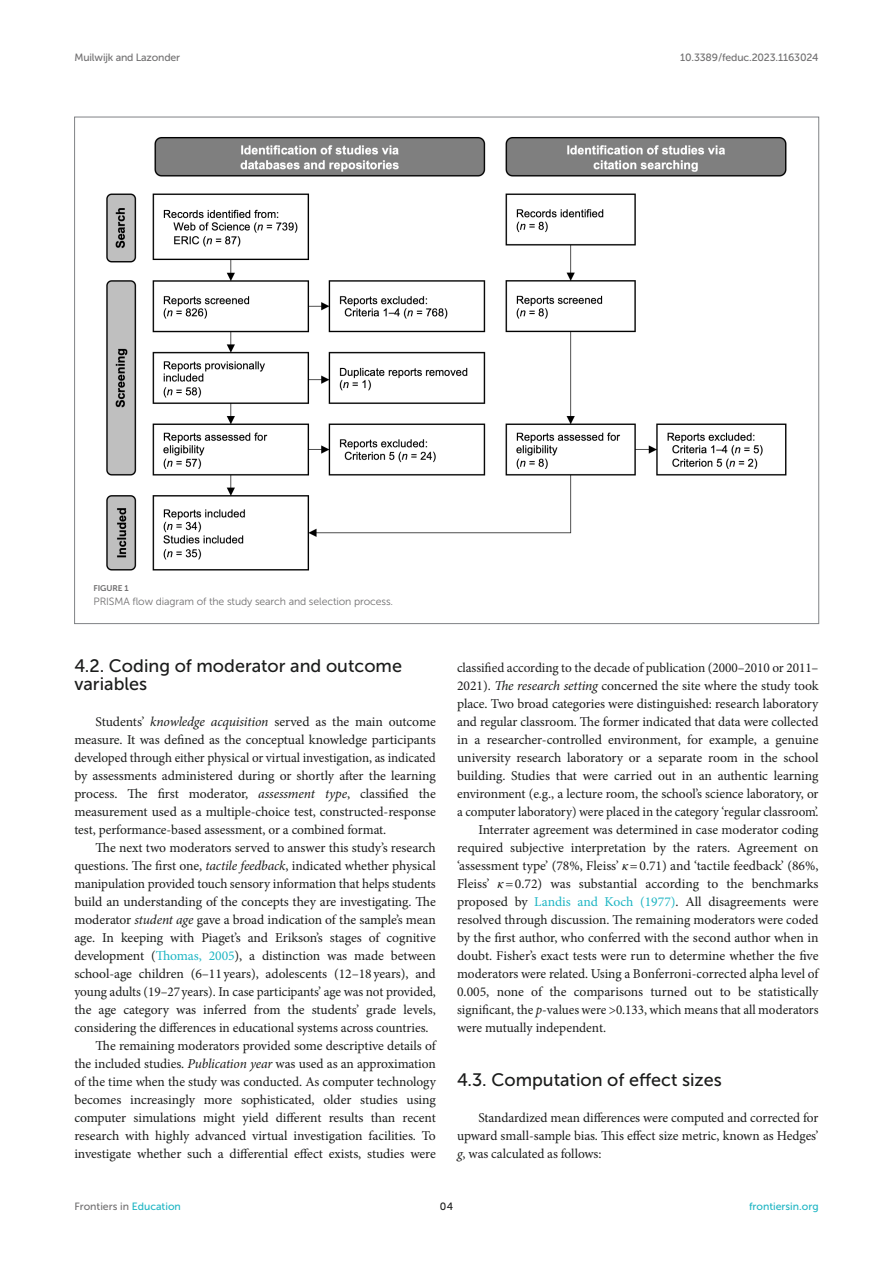
<style>
.page{position:relative;width:893px;height:1263px;background:#fff}
.page>*{position:absolute;margin:0;border:0;box-sizing:border-box;transform-origin:0 0}
.HEAD_2{font:18px/18px "Museo Sans 500";color:#1b1c1b}
.TEXT{font:13.5px/18px "Minion Pro";letter-spacing:-.005em;color:#1b1c1b;text-align:justify}
.TEXT_FLUSH{font:13.5px/18px "Minion Pro";letter-spacing:-.005em;color:#1b1c1b;text-align:justify}
.t1{font:10.5px "Museo Sans 500";letter-spacing:-.015em;color:#706f70}
.FIG_LEG{font:10.5px "Museo Sans 300";letter-spacing:-.01em;color:#706f70}
.t2{font:10.5px "Museo Sans 500";color:#1db5c3}
.t3{font:10.5px "Museo Sans 500";color:#1b1c1b}
.FIG_HD{font:8.25px "Museo Sans 700";letter-spacing:-.01em;color:#706f70}
.s1{font-style:italic}
.s2{color:#1db5c3}
.s3{font-family:"STIX General";font-style:italic}
</style>
<div class="page">
<img style="left:106px;top:137px;width:681px;height:434px">
<p class="t1" style="left:74px;top:51px;width:107px">Muilwijk and Lazonder</p>
<p class="t1" style="left:680px;top:51px;width:140px">10.3389/feduc.2023.1163024</p>
<p class="FIG_HD" style="left:94px;top:584px;width:37px">FIGURE 1</p>
<p class="FIG_LEG" style="left:94px;top:595px;width:301px">PRISMA flow diagram of the study search and selection process.</p>
<p class="HEAD_2" style="left:74px;top:657px;width:329px">4.2. Coding of moderator and outcome variables</p>
<p class="TEXT_FLUSH" style="left:74px;top:713px;width:363px;text-indent:21px">Students’ <span class="s1">knowledge acquisition</span> served as the main outcome measure. It was defined as the conceptual knowledge participants developed through either physical or virtual investigation, as indicated by assessments administered during or shortly after the learning process. The first moderator, <span class="s1">assessment type</span>, classified the measurement used as a multiple-choice test, constructed-response test, performance-based assessment, or a combined format.</p>
<p class="TEXT" style="left:74px;top:839px;width:363px;text-indent:21px">The next two moderators served to answer this study’s research questions. The first one, <span class="s1">tactile feedback</span>, indicated whether physical manipulation provided touch sensory information that helps students build an understanding of the concepts they are investigating. The moderator <span class="s1">student age</span> gave a broad indication of the sample’s mean age. In keeping with Piaget’s and Erikson’s stages of cognitive development (<span class="s2">Thomas, 2005</span>), a distinction was made between school-age children (6–11years), adolescents (12–18years), and young adults (19–27years). In case participants’ age was not provided, the age category was inferred from the students’ grade levels, considering the differences in educational systems across countries.</p>
<p class="TEXT" style="left:74px;top:1037px;width:363px;text-indent:21px">The remaining moderators provided some descriptive details of the included studies. <span class="s1">Publication year</span> was used as an approximation of the time when the study was conducted. As computer technology becomes increasingly more sophisticated, older studies using computer simulations might yield different results than recent research with highly advanced virtual investigation facilities. To investigate whether such a differential effect exists, studies were</p>
<p class="TEXT" style="left:457px;top:659px;width:363px">classified according to the decade of publication (2000–2010 or 2011– 2021). <span class="s1">The research setting</span> concerned the site where the study took place. Two broad categories were distinguished: research laboratory and regular classroom. The former indicated that data were collected in a researcher-controlled environment, for example, a genuine university research laboratory or a separate room in the school building. Studies that were carried out in an authentic learning environment (e.g., a lecture room, the school’s science laboratory, or a computer laboratory) were placed in the category ‘regular classroom’.</p>
<p class="TEXT" style="left:457px;top:821px;width:363px;text-indent:21px">Interrater agreement was determined in case moderator coding required subjective interpretation by the raters. Agreement on ‘assessment type’ (78%, Fleiss’ <span class="s3">κ</span>=0.71) and ‘tactile feedback’ (86%, Fleiss’ <span class="s3">κ</span>=0.72) was substantial according to the benchmarks proposed by <span class="s2">Landis and Koch (1977)</span>. All disagreements were resolved through discussion. The remaining moderators were coded by the first author, who conferred with the second author when in doubt. Fisher’s exact tests were run to determine whether the five moderators were related. Using a Bonferroni-corrected alpha level of 0.005, none of the comparisons turned out to be statistically significant, the <span class="s1">p</span>-values were &gt;0.133, which means that all moderators were mutually independent.</p>
<p class="HEAD_2" style="left:457px;top:1071px;width:266px">4.3. Computation of effect sizes</p>
<p class="TEXT_FLUSH" style="left:457px;top:1109px;width:363px;text-indent:21px">Standardized mean differences were computed and corrected for upward small-sample bias. This effect size metric, known as Hedges’ <span class="s1">g</span>, was calculated as follows:</p>
<p class="t1" style="left:74px;top:1200px;width:108px">Frontiers in <span class="s2">Education</span></p>
<p class="t3" style="left:440px;top:1200px;width:15px">04</p>
<p class="t2" style="left:749px;top:1200px;width:71px">frontiersin.org</p>
</div>
